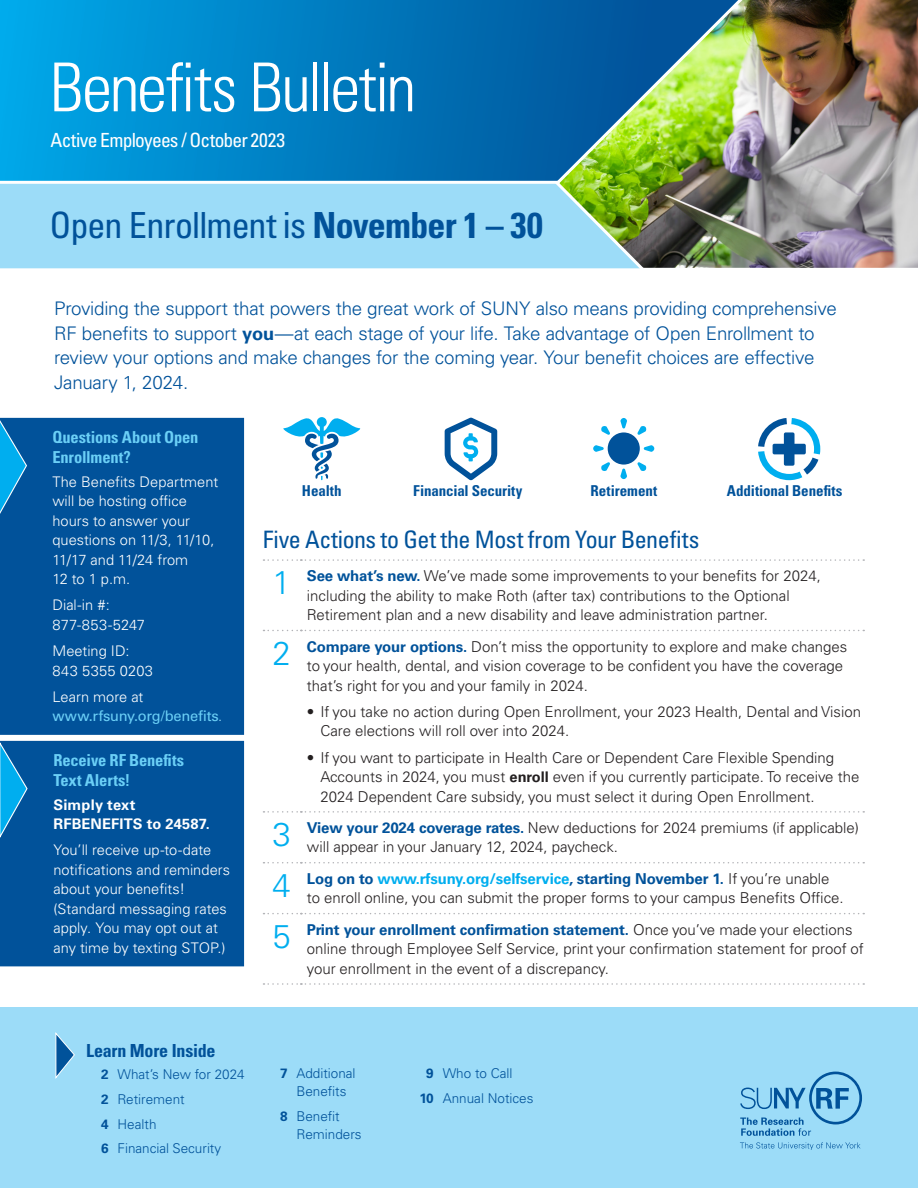
<style>
.page{position:relative;width:918px;height:1188px;background:#fff}
.page>*{position:absolute;margin:0;border:0;box-sizing:border-box;transform-origin:0 0}
.t1{font:300 condensed 67.5px "Univers LT Pro";letter-spacing:-.035em;color:#fff}
.t2{font:condensed 36px "Univers LT Pro";letter-spacing:-.025em;color:#01529a}
.t3{font:300 33px "Univers LT Pro 45";color:#00aeef}
.t4{font:condensed 24px "Univers LT Pro";letter-spacing:-.02em;color:#01529a}
.t5{font:condensed 19.5px "Univers LT Pro";letter-spacing:-.04em;color:#fff}
.t6{font:300 18.75px/24.8px "Univers LT Pro 45";letter-spacing:-.015em;color:#01529a}
.t7{font:700 condensed 18px "Univers LT Pro";letter-spacing:-.015em;color:#01529a}
.t8{font:700 condensed 16.5px/19.5px "Univers LT Pro";letter-spacing:-.01em;color:#6bcff6}
.t9{font:300 15px/19.5px "Univers LT Pro 45";color:#231f20}
.t10{font:700 condensed 15px "Univers LT Pro";letter-spacing:-.005em;color:#01529a}
.t11{font:300 14.7px/19.5px "Univers LT Pro 45";color:#fff}
.t12{font:14.7px/19.5px "Univers LT Pro 55 Roman";letter-spacing:-.015em;color:#6bcff6}
.t13{font:700 14.7px/19.5px "Univers LT Pro 65";letter-spacing:.01em;color:#fff}
.t14{font:300 13.5px/18px "Univers LT Pro 45";color:#01529a;text-align:center}
.s1{font-weight:700}
.s2{font-family:"Univers LT Pro 65";font-weight:700;font-size:18.3px}
.s3{font-family:"Univers LT Pro 45";font-weight:300;color:#fff}
.s4{font-family:"Univers LT Pro 45";font-weight:300;color:#9cdcf8}
.s5{font-family:"Univers LT Pro 65";font-weight:700;color:#01529a}
.s6{font-family:"Univers LT Pro 65";font-weight:700;font-size:14.7px}
.s7{font-family:"Univers LT Pro 65";font-weight:700;color:#00aeef}
.s8{font-family:"Univers LT Pro 65";font-weight:700}
</style>
<div class="page">
<svg style="left:0;top:0;width:553px;height:181px;background:#0082c6"></svg>
<div style="left:0;top:183px;width:553px;height:86px;background:#9cdcf8"></div>
<img style="left:553px;top:0;width:365px;height:269px">
<div style="left:0;top:1008px;width:918px;height:180px;background:#9cdcf8"></div>
<svg style="left:740px;top:1142px;width:121px;height:8px"></svg>
<svg style="left:740px;top:1072px;width:122px;height:64px"></svg>
<svg style="left:55px;top:1032px;width:20px;height:47px"></svg>
<svg style="left:263px;top:559px;width:601px;height:2px"></svg>
<svg style="left:263px;top:630px;width:601px;height:1px"></svg>
<svg style="left:263px;top:811px;width:601px;height:2px"></svg>
<svg style="left:263px;top:862px;width:601px;height:1px"></svg>
<svg style="left:263px;top:913px;width:601px;height:1px"></svg>
<svg style="left:263px;top:983px;width:601px;height:2px"></svg>
<div style="left:0;top:418px;width:244px;height:317px;background:#01529a"></div>
<svg style="left:0;top:417px;width:28px;height:99px;background:#0d81c2"></svg>
<div style="left:0;top:741px;width:244px;height:225px;background:#01529a"></div>
<svg style="left:0;top:740px;width:28px;height:99px;background:#1083c4"></svg>
<svg style="left:283px;top:417px;width:78px;height:63px"></svg>
<svg style="left:445px;top:418px;width:52px;height:62px"></svg>
<svg style="left:620px;top:418px;width:7px;height:10px"></svg>
<svg style="left:601px;top:426px;width:9px;height:9px"></svg>
<svg style="left:593px;top:445px;width:11px;height:7px"></svg>
<svg style="left:601px;top:462px;width:9px;height:9px"></svg>
<svg style="left:620px;top:469px;width:7px;height:10px"></svg>
<svg style="left:637px;top:462px;width:10px;height:9px"></svg>
<svg style="left:644px;top:445px;width:10px;height:7px"></svg>
<svg style="left:637px;top:426px;width:10px;height:9px"></svg>
<div style="left:608px;top:432px;width:32px;height:33px;background:#01529a;border-radius:50%"></div>
<svg style="left:758px;top:418px;width:62px;height:62px"></svg>
<p class="t1" style="left:50px;top:42px;width:368px">Benefits Bulletin</p>
<p class="t5" style="left:51px;top:128px;width:236px">Active Employees / October 2023</p>
<p class="t2" style="left:50px;top:202px;width:495px">Open Enrollment is <span class="s1">November 1 – 30</span></p>
<p class="t6" style="left:54px;top:295px;width:784px">Providing the support that powers the great work of SUNY also means providing comprehensive RF benefits to support <span class="s2">you</span>—at each stage of your life. Take advantage of Open Enrollment to review your options and make changes for the coming year. Your benefit choices are effective January 1, 2024.</p>
<p class="t8" style="left:52px;top:427px;width:148px">Questions About Open<br>Enrollment?</p>
<p class="t11" style="left:52px;top:471px;width:167px">The Benefits Department will be hosting office hours to answer your questions on 11/3, 11/10,<br>11/17 and 11/24 from<br>12 to 1 p.m.</p>
<p class="t11" style="left:52px;top:595px;width:94px">Dial-in #:<br>877-853-5247</p>
<p class="t11" style="left:52px;top:641px;width:102px">Meeting ID:<br>843 5355 0203</p>
<p class="t12" style="left:52px;top:686px;width:171px"><span class="s3">Learn more at </span>www.rfsuny.org/benefits<span class="s4">.</span></p>
<p class="t8" style="left:53px;top:750px;width:132px">Receive RF Benefits<br>Text Alerts!</p>
<p class="t13" style="left:53px;top:794px;width:158px">Simply text<br>RFBENEFITS to 24587.</p>
<p class="t11" style="left:53px;top:840px;width:178px">You’ll receive up-to-date notifications and reminders about your benefits! (Standard messaging rates apply. You may opt out at any time by texting STOP.)</p>
<p class="t10" style="left:302px;top:482px;width:41px">Health</p>
<p class="t10" style="left:413px;top:482px;width:111px">Financial Security</p>
<p class="t10" style="left:591px;top:482px;width:68px">Retirement</p>
<p class="t10" style="left:727px;top:482px;width:117px">Additional Benefits</p>
<p class="t4" style="left:263px;top:524px;width:438px">Five Actions to Get the Most from Your Benefits</p>
<p class="t3" style="left:273px;top:561px;width:20px">1</p>
<p class="t9" style="left:307px;top:566px;width:516px"><span class="s5">See what’s new.</span> We’ve made some improvements to your benefits for 2024, including the ability to make Roth (after tax) contributions to the Optional<br>Retirement plan and a new disability and leave administration partner.</p>
<p class="t3" style="left:273px;top:631px;width:20px">2</p>
<p class="t9" style="left:307px;top:636px;width:542px"><span class="s5">Compare your options.</span> Don’t miss the opportunity to explore and make changes to your health, dental, and vision coverage to be confident you have the coverage that’s right for you and your family in 2024.</p>
<p class="t9" style="left:320px;top:701px;width:542px;text-indent:-14px">• If you take no action during Open Enrollment, your 2023 Health, Dental and Vision<br>Care elections will roll over into 2024.</p>
<p class="t9" style="left:320px;top:747px;width:541px;text-indent:-14px">• If you want to participate in Health Care or Dependent Care Flexible Spending<br>Accounts in 2024, you must <span class="s6">enroll</span> even if you currently participate. To receive the<br>2024 Dependent Care subsidy, you must select it during Open Enrollment.</p>
<p class="t3" style="left:273px;top:813px;width:20px">3</p>
<p class="t9" style="left:307px;top:818px;width:554px"><span class="s5">View your 2024 coverage rates.</span> New deductions for 2024 premiums (if applicable) will appear in your January 12, 2024, paycheck.</p>
<p class="t3" style="left:273px;top:864px;width:20px">4</p>
<p class="t9" style="left:307px;top:868px;width:538px"><span class="s5">Log on to</span> <span class="s7">www.rfsuny.org/selfservice</span><span class="s5">, starting November 1.</span> If you’re unable to enroll online, you can submit the proper forms to your campus Benefits Office.</p>
<p class="t3" style="left:273px;top:914px;width:20px">5</p>
<p class="t9" style="left:307px;top:919px;width:559px"><span class="s5">Print your enrollment confirmation statement.</span> Once you’ve made your elections online through Employee Self Service, print your confirmation statement for proof of your enrollment in the event of a discrepancy.</p>
<p class="t7" style="left:86px;top:1039px;width:131px">Learn More Inside</p>
<p class="t14" style="left:101px;top:1065px;width:145px"><span class="s8">2</span> What’s New for 2024</p>
<p class="t14" style="left:101px;top:1090px;width:85px"><span class="s8">2</span> Retirement</p>
<p class="t14" style="left:101px;top:1114px;width:57px"><span class="s8">4</span> Health</p>
<p class="t14" style="left:101px;top:1139px;width:122px"><span class="s8">6</span> Financial Security</p>
<p class="t14" style="left:280px;top:1064px;width:77px"><span class="s8">7</span> Additional<br>Benefits</p>
<p class="t14" style="left:297px;top:1107px;width:67px;text-align:left;text-indent:-17px"><span class="s8">8</span> Benefit<br>Reminders</p>
<p class="t14" style="left:426px;top:1064px;width:88px"><span class="s8">9</span> Who to Call</p>
<p class="t14" style="left:420px;top:1089px;width:115px"><span class="s8">10</span> Annual Notices</p>
</div>
